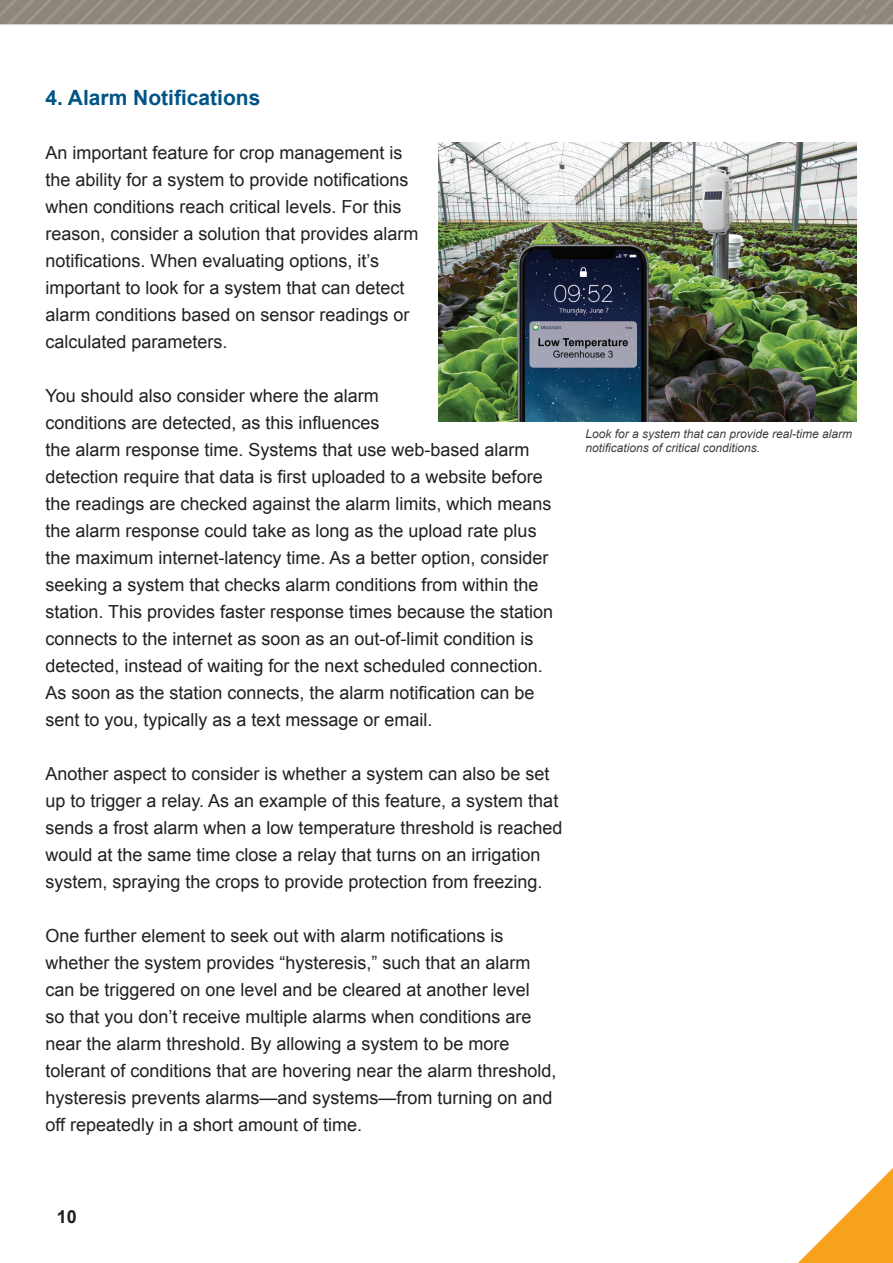
<style>
.page{position:relative;width:893px;height:1263px;background:#fff}
.page>*{position:absolute;margin:0;border:0;box-sizing:border-box;transform-origin:0 0}
.t1{font:700 21px "Arial";color:#015486}
.t2{font:18px/27px "Arial";color:#231f20}
.t3{font:700 18px "Arial";color:#231f20}
.t4{font:italic 12px/14.4px "Arial";color:#3e3e3f}
</style>
<div class="page">
<img style="left:0;top:0;width:865px;height:25px">
<img style="left:865px;top:0;width:28px;height:25px">
<svg style="left:798px;top:1168px;width:95px;height:95px"></svg>
<img style="left:439px;top:143px;width:417px;height:278px">
<p class="t1" style="left:45px;top:84px;width:217px">4. Alarm Notifications</p>
<p class="t2" style="left:45px;top:139px;width:375px">An important feature for crop management is the ability for a system to provide notifications when conditions reach critical levels. For this reason, consider a solution that provides alarm notifications. When evaluating options, it’s important to look for a system that can detect alarm conditions based on sensor readings or calculated parameters.</p>
<p class="t2" style="left:45px;top:382px;width:509px">You should also consider where the alarm<br>conditions are detected, as this influences<br>the alarm response time. Systems that use web-based alarm detection require that data is first uploaded to a website before the readings are checked against the alarm limits, which means the alarm response could take as long as the upload rate plus the maximum internet-latency time. As a better option, consider seeking a system that checks alarm conditions from within the station. This provides faster response times because the station connects to the internet as soon as an out-of-limit condition is detected, instead of waiting for the next scheduled connection.<br>As soon as the station connects, the alarm notification can be sent to you, typically as a text message or email.</p>
<p class="t2" style="left:45px;top:760px;width:519px">Another aspect to consider is whether a system can also be set up to trigger a relay. As an example of this feature, a system that sends a frost alarm when a low temperature threshold is reached would at the same time close a relay that turns on an irrigation system, spraying the crops to provide protection from freezing.</p>
<p class="t2" style="left:45px;top:922px;width:513px">One further element to seek out with alarm notifications is whether the system provides “hysteresis,” such that an alarm can be triggered on one level and be cleared at another level<br>so that you don’t receive multiple alarms when conditions are near the alarm threshold. By allowing a system to be more tolerant of conditions that are hovering near the alarm threshold, hysteresis prevents alarms—and systems—from turning on and off repeatedly in a short amount of time.</p>
<p class="t4" style="left:585px;top:426px;width:268px">Look for a system that can provide real-time alarm notifications of critical conditions.</p>
<p class="t3" style="left:57px;top:1204px;width:22px">10</p>
</div>
